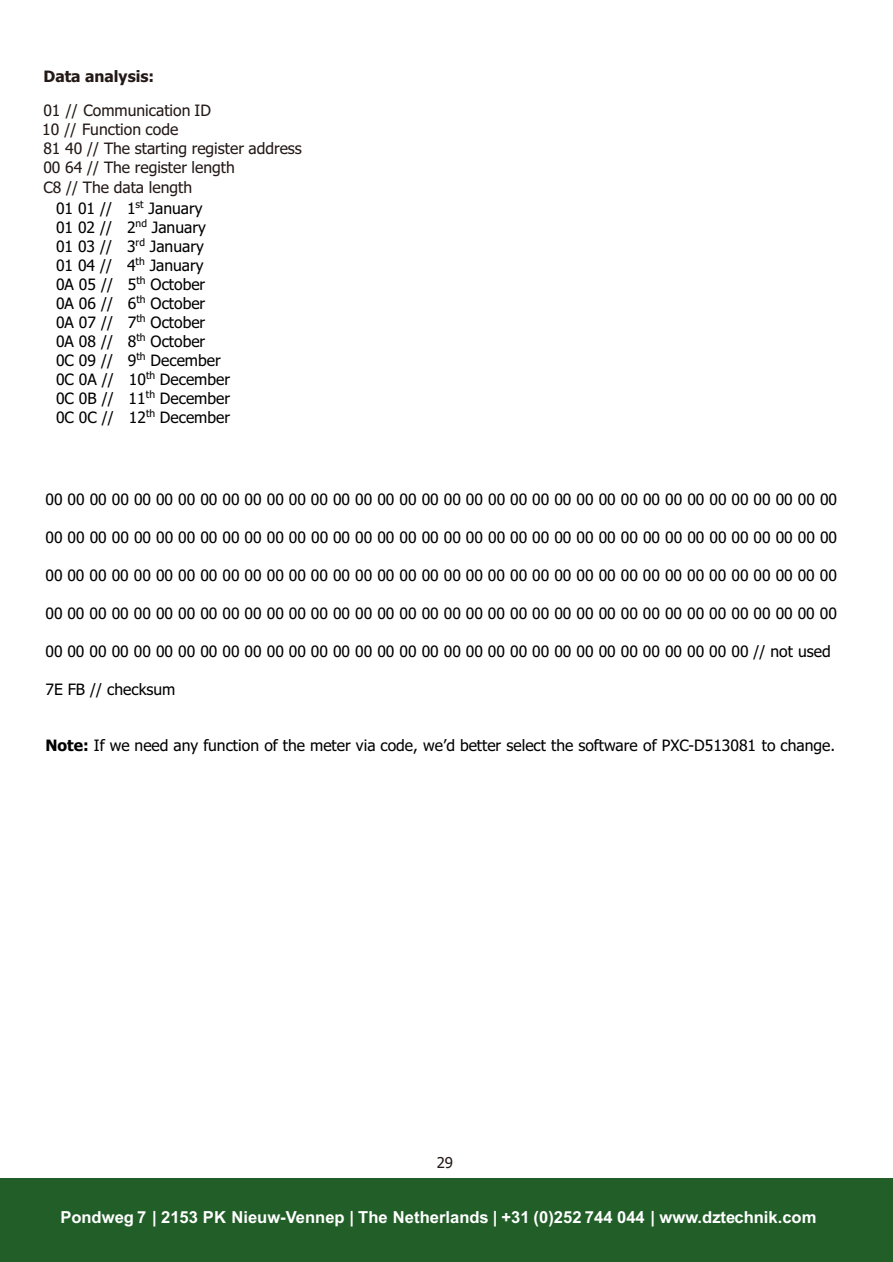
<style>
.page{position:relative;width:893px;height:1262px;background:#fff}
.page>*{position:absolute;margin:0;border:0;box-sizing:border-box;transform-origin:0 0}
.t1{font:700 16.65px "Arial";color:#fff}
.t2{font:15.6px/19px "Tahoma";color:#000}
.t3{font:15.6px/19px "Tahoma";color:#231916}
.t4{font:700 15.6px "Tahoma";color:#231916}
.t5{font:15px "Tahoma";color:#231916}
.s1{font-weight:700}
</style>
<div class="page">
<div style="left:0;top:1178px;width:893px;height:84px;background:#225e28"></div>
<p class="t4" style="left:43px;top:70px;width:112px">Data analysis:</p>
<p class="t3" style="left:42px;top:102px;width:261px">01 // Communication ID<br>10 // Function code<br>81 40 // The starting register address<br>00 64 // The register length<br>C8 // The data length</p>
<p class="t2" style="left:56px;top:200px;width:175px">01 01 // 1<sup>st</sup> January<br>01 02 // 2<sup>nd</sup> January<br>01 03 // 3<sup>rd</sup> January<br>01 04 // 4<sup>th</sup> January<br>0A 05 // 5<sup>th</sup> October<br>0A 06 // 6<sup>th</sup> October<br>0A 07 // 7<sup>th</sup> October<br>0A 08 // 8<sup>th</sup> October<br>0C 09 // 9<sup>th</sup> December<br>0C 0A // 10<sup>th</sup> December<br>0C 0B // 11<sup>th</sup> December<br>0C 0C // 12<sup>th</sup> December</p>
<p class="t2" style="left:45px;top:490px;width:793px">00 00 00 00 00 00 00 00 00 00 00 00 00 00 00 00 00 00 00 00 00 00 00 00 00 00 00 00 00 00 00 00 00 00 00 00</p>
<p class="t2" style="left:45px;top:528px;width:793px">00 00 00 00 00 00 00 00 00 00 00 00 00 00 00 00 00 00 00 00 00 00 00 00 00 00 00 00 00 00 00 00 00 00 00 00</p>
<p class="t2" style="left:45px;top:566px;width:793px">00 00 00 00 00 00 00 00 00 00 00 00 00 00 00 00 00 00 00 00 00 00 00 00 00 00 00 00 00 00 00 00 00 00 00 00</p>
<p class="t2" style="left:45px;top:604px;width:793px">00 00 00 00 00 00 00 00 00 00 00 00 00 00 00 00 00 00 00 00 00 00 00 00 00 00 00 00 00 00 00 00 00 00 00 00</p>
<p class="t2" style="left:45px;top:643px;width:786px">00 00 00 00 00 00 00 00 00 00 00 00 00 00 00 00 00 00 00 00 00 00 00 00 00 00 00 00 00 00 00 00 // not used</p>
<p class="t2" style="left:45px;top:681px;width:131px">7E FB // checksum</p>
<p class="t2" style="left:45px;top:737px;width:791px"><span class="s1">Note:</span> If we need any function of the meter via code, we’d better select the software of PXC-D513081 to change.</p>
<p class="t5" style="left:436px;top:1156px;width:18px">29</p>
<p class="t1" style="left:60px;top:1210px;width:757px">Pondweg 7 | 2153 PK Nieuw-Vennep | The Netherlands | +31 (0)252 744 044 | www.dztechnik.com</p>
</div>
